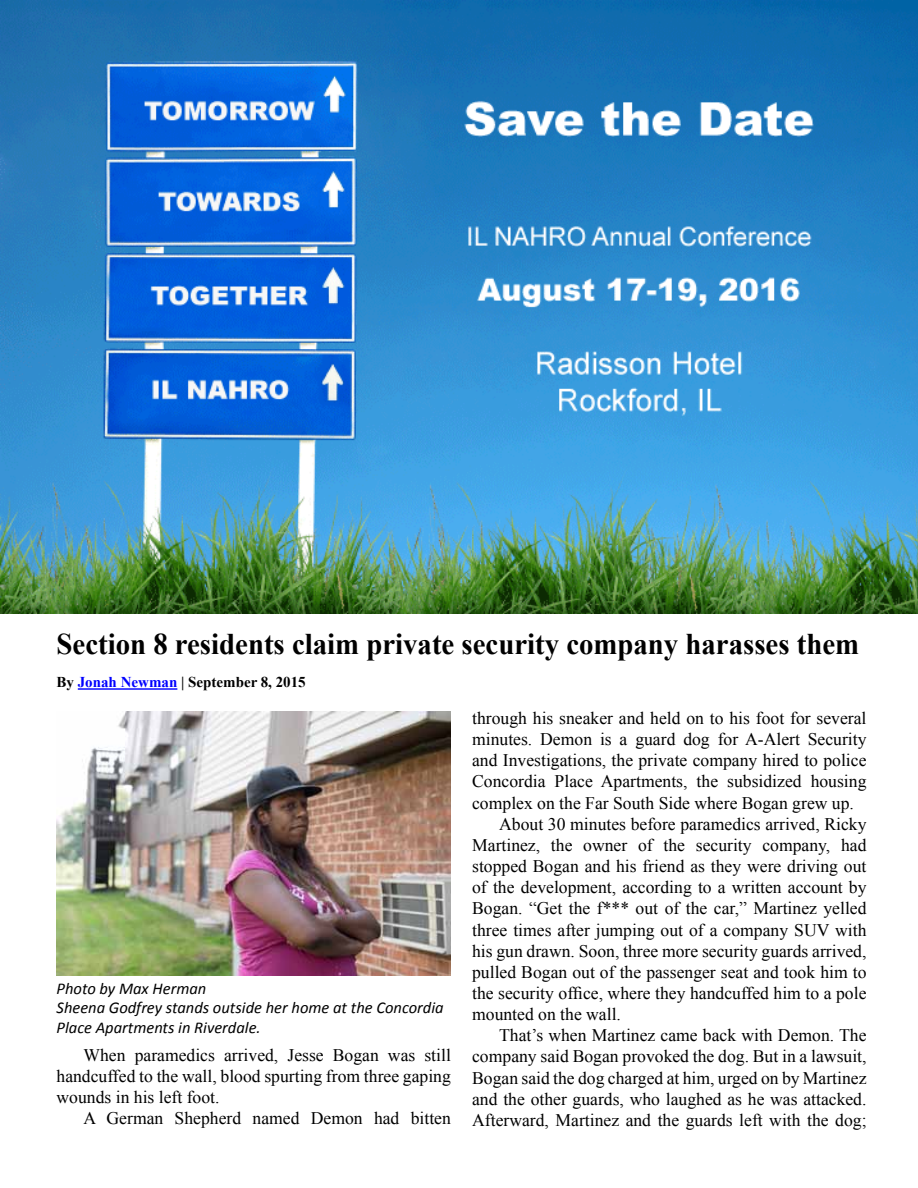
<style>
.page{position:relative;width:918px;height:1188px;background:#fff}
.page>*{position:absolute;margin:0;border:0;box-sizing:border-box;transform-origin:0 0}
.t1{font:700 30px "Times New Roman";color:#000;scale:.96 1}
.t2{font:17.7px/21.1px "Times New Roman";color:#000;text-align:justify}
.t3{font:italic 16.5px/19.8px "Calibri";color:#000}
.t4{font:700 15px "Times New Roman";color:#000}
.s1{color:#00f}
</style>
<div class="page">
<img style="left:0;top:0;width:918px;height:614px">
<hr style="left:78px;top:688px;width:99px;height:2px;background:#00f">
<img style="left:57px;top:712px;width:394px;height:263px">
<h1 class="t1" style="left:57px;top:624px;width:838px">Section 8 residents claim private security company harasses them</h1>
<p class="t4" style="left:57px;top:672px;width:251px">By <span class="s1">Jonah Newman</span> | September 8, 2015</p>
<p class="t3" style="left:57px;top:978px;width:389px">Photo by Max Herman<br>Sheena Godfrey stands outside her home at the Concordia<br>Place Apartments in Riverdale.</p>
<p class="t2" style="left:57px;top:1044px;width:396px;text-indent:27px">When paramedics arrived, Jesse Bogan was still handcuffed to the wall, blood spurting from three gaping wounds in his left foot.</p>
<p class="t2" style="left:84px;top:1108px;width:369px">A German Shepherd named Demon had bitten</p>
<p class="t2" style="left:472px;top:707px;width:396px">through his sneaker and held on to his foot for several</p>
<p class="t2" style="left:472px;top:728px;width:396px">minutes. Demon is a guard dog for A-Alert Security</p>
<p class="t2" style="left:472px;top:750px;width:396px">and Investigations, the private company hired to police</p>
<p class="t2" style="left:472px;top:771px;width:396px">Concordia Place Apartments, the subsidized housing</p>
<p class="t2" style="left:472px;top:792px;width:383px">complex on the Far South Side where Bogan grew up.</p>
<p class="t2" style="left:499px;top:813px;width:369px">About 30 minutes before paramedics arrived, Ricky</p>
<p class="t2" style="left:472px;top:834px;width:396px">Martinez, the owner of the security company, had</p>
<p class="t2" style="left:472px;top:855px;width:396px">stopped Bogan and his friend as they were driving out</p>
<p class="t2" style="left:472px;top:876px;width:396px">of the development, according to a written account by</p>
<p class="t2" style="left:472px;top:898px;width:396px">Bogan. “Get the f*** out of the car,” Martinez yelled</p>
<p class="t2" style="left:472px;top:919px;width:396px">three times after jumping out of a company SUV with</p>
<p class="t2" style="left:472px;top:940px;width:396px">his gun drawn. Soon, three more security guards arrived,</p>
<p class="t2" style="left:472px;top:961px;width:396px">pulled Bogan out of the passenger seat and took him to</p>
<p class="t2" style="left:472px;top:982px;width:396px">the security office, where they handcuffed him to a pole</p>
<p class="t2" style="left:472px;top:1003px;width:150px">mounted on the wall.</p>
<p class="t2" style="left:499px;top:1024px;width:369px">That’s when Martinez came back with Demon. The</p>
<p class="t2" style="left:472px;top:1046px;width:396px">company said Bogan provoked the dog. But in a lawsuit,</p>
<p class="t2" style="left:472px;top:1067px;width:396px">Bogan said the dog charged at him, urged on by Martinez</p>
<p class="t2" style="left:472px;top:1088px;width:396px">and the other guards, who laughed as he was attacked.</p>
<p class="t2" style="left:472px;top:1109px;width:396px">Afterward, Martinez and the guards left with the dog;</p>
</div>
